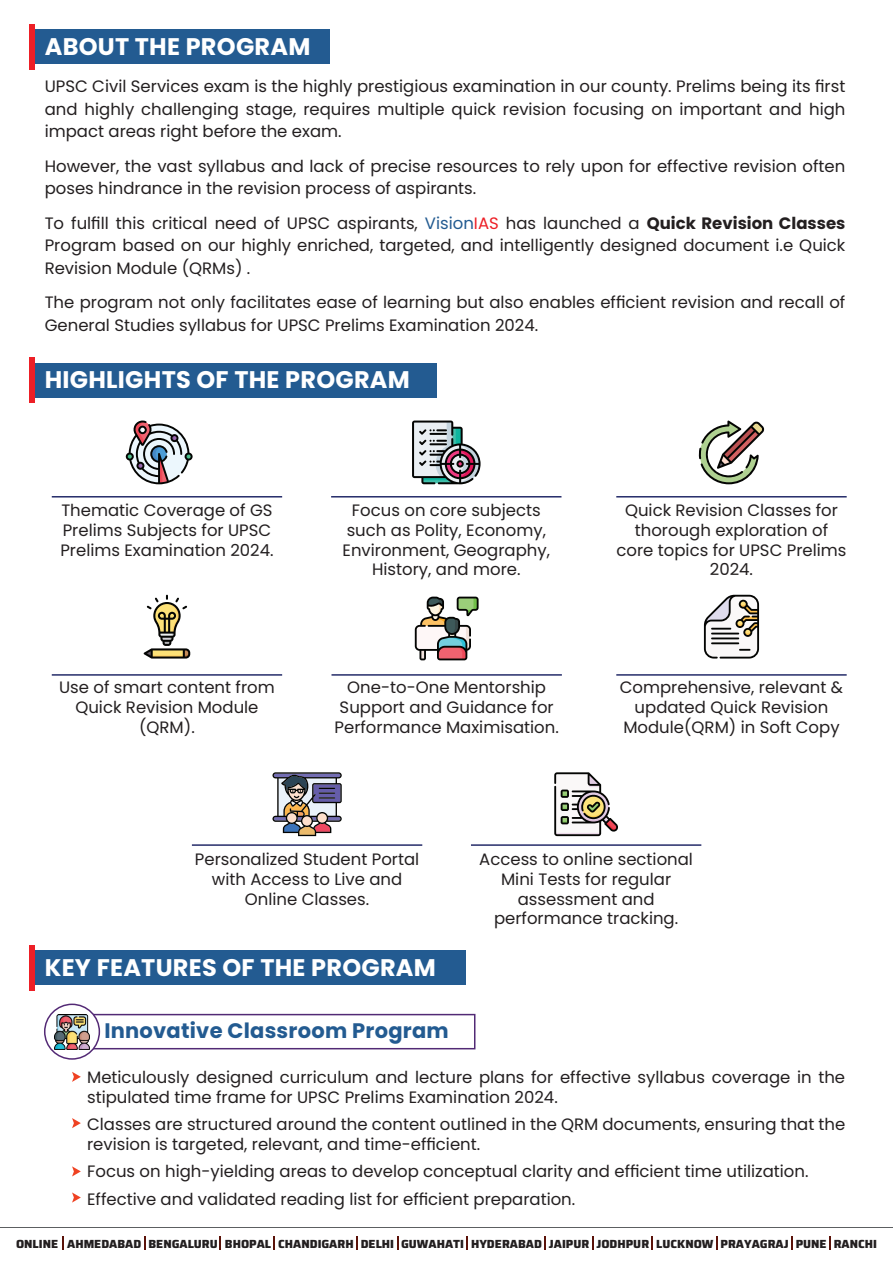
<style>
.page{position:relative;width:893px;height:1263px;background:#fff}
.page>*{position:absolute;margin:0;border:0;box-sizing:border-box;transform-origin:0 0}
.t1{font:700 24px "Poppins";letter-spacing:.01em;color:#fff}
.t2{font:700 21px "Poppins";letter-spacing:.01em;color:#235b91}
.t3{font:16.5px/19.8px "Poppins";color:#231f20;text-align:center}
.t4{font:800 11.7px "Saira";color:#231f20}
.s1{color:#235b91}
.s2{color:#ed1f26}
.s3{font-weight:700}
</style>
<div class="page">
<div style="left:32px;top:29px;width:298px;height:35px;background:#235b91"></div>
<div style="left:29px;top:24px;width:6px;height:45px;background:#ed1f26"></div>
<div style="left:32px;top:363px;width:405px;height:34px;background:#235b91"></div>
<hr style="left:52px;top:496px;width:230px;height:1px;background:#252c69">
<hr style="left:331px;top:496px;width:230px;height:1px;background:#252c69">
<hr style="left:616px;top:496px;width:231px;height:1px;background:#252c69">
<hr style="left:331px;top:674px;width:231px;height:2px;background:#252c69">
<hr style="left:52px;top:674px;width:230px;height:2px;background:#252c69">
<hr style="left:616px;top:674px;width:231px;height:2px;background:#252c69">
<div style="left:29px;top:357px;width:6px;height:46px;background:#ed1f26"></div>
<hr style="left:471px;top:844px;width:230px;height:2px;background:#252c69">
<hr style="left:192px;top:844px;width:230px;height:2px;background:#252c69">
<svg style="left:126px;top:421px;width:67px;height:63px"></svg>
<svg style="left:412px;top:421px;width:69px;height:63px"></svg>
<svg style="left:699px;top:420px;width:65px;height:64px"></svg>
<svg style="left:144px;top:595px;width:46px;height:63px"></svg>
<svg style="left:415px;top:596px;width:64px;height:64px"></svg>
<svg style="left:704px;top:595px;width:55px;height:63px"></svg>
<svg style="left:272px;top:772px;width:70px;height:64px"></svg>
<svg style="left:554px;top:772px;width:64px;height:64px"></svg>
<svg style="left:72px;top:1072px;width:9px;height:10px"></svg>
<svg style="left:72px;top:1118px;width:9px;height:10px"></svg>
<svg style="left:72px;top:1166px;width:9px;height:10px"></svg>
<svg style="left:72px;top:1192px;width:9px;height:10px"></svg>
<div style="left:83px;top:1014px;width:392px;height:35px;background:#fff;border:2px solid #522a75"></div>
<div style="left:45px;top:1004px;width:54px;height:55px;background:#fff;border-radius:50%"></div>
<div style="left:44px;top:1003px;width:56px;height:57px;border:2px solid #532975;border-radius:50%"></div>
<img style="left:54px;top:1014px;width:36px;height:36px">
<div style="left:32px;top:950px;width:434px;height:35px;background:#235b91"></div>
<div style="left:29px;top:945px;width:6px;height:46px;background:#ed1f26"></div>
<svg style="left:144px;top:1237px;width:2px;height:13px"></svg>
<svg style="left:62px;top:1237px;width:2px;height:13px"></svg>
<svg style="left:219px;top:1237px;width:1px;height:13px"></svg>
<svg style="left:397px;top:1237px;width:2px;height:13px"></svg>
<svg style="left:356px;top:1237px;width:2px;height:13px"></svg>
<svg style="left:274px;top:1237px;width:1px;height:13px"></svg>
<svg style="left:467px;top:1237px;width:1px;height:13px"></svg>
<svg style="left:544px;top:1237px;width:1px;height:13px"></svg>
<svg style="left:592px;top:1237px;width:1px;height:13px"></svg>
<svg style="left:651px;top:1237px;width:2px;height:13px"></svg>
<svg style="left:717px;top:1237px;width:1px;height:13px"></svg>
<svg style="left:792px;top:1237px;width:1px;height:13px"></svg>
<svg style="left:830px;top:1237px;width:1px;height:13px"></svg>
<hr style="left:0;top:1227px;width:893px;height:1px;background:#5c5f61">
<h1 class="t1" style="left:45px;top:33px;width:267px">ABOUT THE PROGRAM</h1>
<p class="t3" style="left:45px;top:75px;width:802px;line-height:22.5px;text-align:justify">UPSC Civil Services exam is the highly prestigious examination in our county. Prelims being its first and highly challenging stage, requires multiple quick revision focusing on important and high impact areas right before the exam.</p>
<p class="t3" style="left:45px;top:155px;width:802px;line-height:22.5px;text-align:left">However, the vast syllabus and lack of precise resources to rely upon for effective revision often poses hindrance in the revision process of aspirants.</p>
<p class="t3" style="left:45px;top:212px;width:802px;line-height:22.5px;text-align:justify">To fulfill this critical need of UPSC aspirants, <span class="s1">Vision</span><span class="s2">IAS</span> has launched a <span class="s3">Quick Revision Classes </span>Program based on our highly enriched, targeted, and intelligently designed document i.e Quick Revision Module (QRMs) .</p>
<p class="t3" style="left:45px;top:291px;width:802px;line-height:22.5px;text-align:left">The program not only facilitates ease of learning but also enables efficient revision and recall of<br>General Studies syllabus for UPSC Prelims Examination 2024.</p>
<h1 class="t1" style="left:45px;top:366px;width:367px">HIGHLIGHTS OF THE PROGRAM</h1>
<p class="t3" style="left:60px;top:500px;width:215px;text-align:left">Thematic Coverage of GS<br>Prelims Subjects for UPSC<br>Prelims Examination 2024.</p>
<p class="t3" style="left:343px;top:500px;width:209px">Focus on core subjects such as Polity, Economy,<br>Environment, Geography,<br>History, and more.</p>
<p class="t3" style="left:616px;top:500px;width:231px">Quick Revision Classes for thorough exploration of core topics for UPSC Prelims<br>2024.</p>
<p class="t3" style="left:59px;top:677px;width:217px">Use of smart content from<br>Quick Revision Module (QRM).</p>
<p class="t3" style="left:335px;top:677px;width:226px">One-to-One Mentorship<br>Support and Guidance for<br>Performance Maximisation.</p>
<p class="t3" style="left:620px;top:677px;width:225px">Comprehensive, relevant &amp; updated Quick Revision<br>Module(QRM) in Soft Copy</p>
<p class="t3" style="left:195px;top:849px;width:226px">Personalized Student Portal with Access to Live and<br>Online Classes.</p>
<p class="t3" style="left:479px;top:849px;width:215px">Access to online sectional<br>Mini Tests for regular assessment and performance tracking.</p>
<h1 class="t1" style="left:45px;top:954px;width:393px">KEY FEATURES OF THE PROGRAM</h1>
<p class="t2" style="left:104px;top:1018px;width:346px">Innovative Classroom Program</p>
<p class="t3" style="left:87px;top:1067px;width:760px;text-align:left">Meticulously designed curriculum and lecture plans for effective syllabus coverage in the stipulated time frame for UPSC Prelims Examination 2024.</p>
<p class="t3" style="left:87px;top:1114px;width:760px;text-align:left">Classes are structured around the content outlined in the QRM documents, ensuring that the revision is targeted, relevant, and time-efficient.</p>
<p class="t3" style="left:87px;top:1158px;width:723px;line-height:27.3px;text-align:left">Focus on high-yielding areas to develop conceptual clarity and efficient time utilization.<br>Effective and validated reading list for efficient preparation.</p>
<p class="t4" style="left:16px;top:1234px;width:862px">ONLINE AHMEDABAD BENGALURU BHOPAL CHANDIGARH DELHI GUWAHATI HYDERABAD JAIPUR JODHPUR LUCKNOW PRAYAGRAJ PUNE RANCHI</p>
</div>
